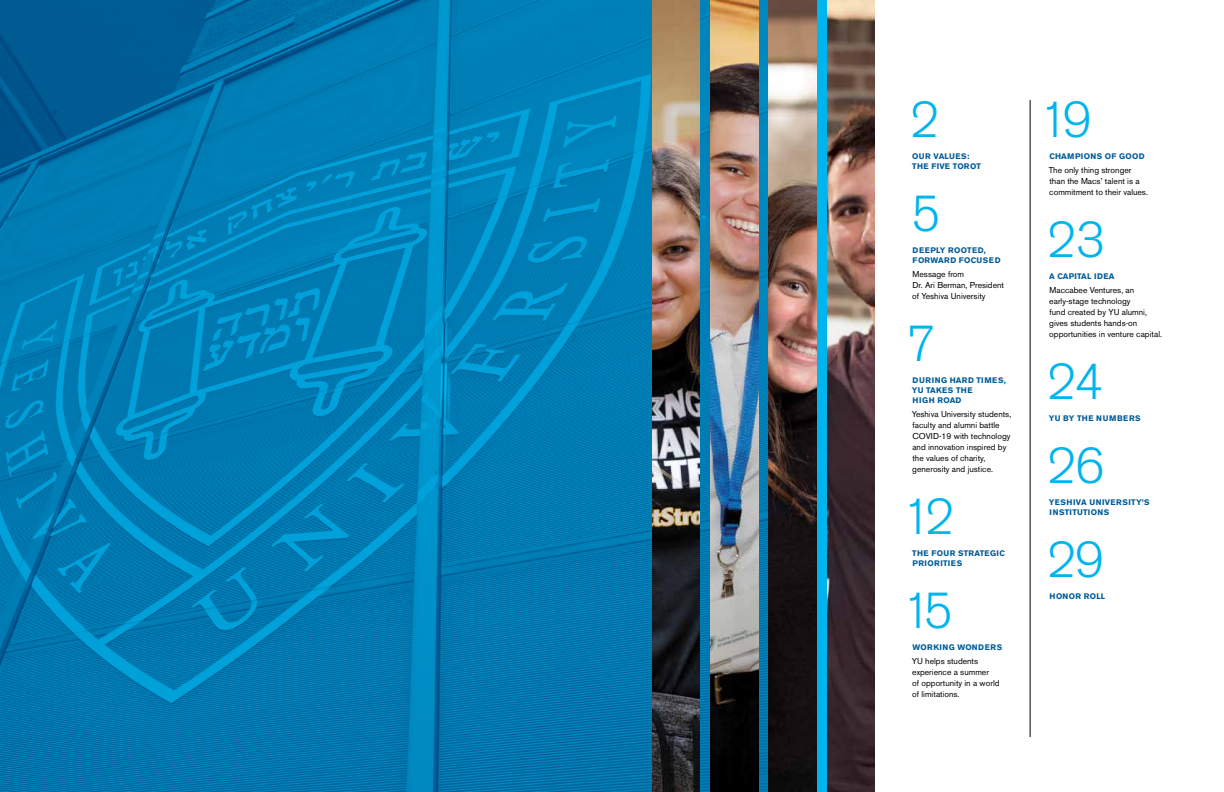
<style>
.page{position:relative;width:1224px;height:792px;background:#fff}
.page>*{position:absolute;margin:0;border:0;box-sizing:border-box;transform-origin:0 0}
.t1{font:300 50px "Akzidenz Grotesk BE";letter-spacing:-.04em;color:#00b4ed}
.t2{font:8.5px/11px "Akzidenz Grotesk BE";color:#000}
.t3{font:700 8px/10px "Akzidenz Grotesk BE";letter-spacing:.03em;color:#005b97}
.t4{font:700 8px/10px "Akzidenz Grotesk BE";letter-spacing:.05em;color:#005b97}
.t5{font:700 8px "Akzidenz Grotesk BE";letter-spacing:.06em;color:#005b97}
.t6{font:700 8px "Akzidenz Grotesk BE";letter-spacing:.07em;color:#005b97}
</style>
<div class="page">
<img style="left:0;top:0;width:769px;height:792px">
<hr style="left:1030px;top:100px;width:1px;height:637px;background:#000">
<img style="left:711px;top:0;width:47px;height:792px">
<img style="left:827px;top:0;width:48px;height:792px">
<img style="left:652px;top:0;width:48px;height:792px">
<img style="left:769px;top:0;width:47px;height:792px">
<h1 class="t1" style="left:910px;top:92px;width:31px">2</h1>
<p class="t3" style="left:912px;top:151px;width:70px">OUR VALUES:<br>THE FIVE TOROT</p>
<h1 class="t1" style="left:911px;top:186px;width:31px">5</h1>
<p class="t3" style="left:913px;top:245px;width:89px">DEEPLY ROOTED,<br>FORWARD FOCUSED</p>
<p class="t2" style="left:912px;top:269px;width:93px">Message from<br>Dr. Ari Berman, President of Yeshiva University</p>
<h1 class="t1" style="left:907px;top:316px;width:31px">7</h1>
<p class="t4" style="left:912px;top:375px;width:95px">DURING HARD TIMES,<br>YU TAKES THE<br>HIGH ROAD</p>
<p class="t2" style="left:912px;top:409px;width:101px">Yeshiva University students, faculty and alumni battle<br>COVID-19 with technology and innovation inspired by the values of charity, generosity and justice.</p>
<h1 class="t1" style="left:902px;top:489px;width:54px">12</h1>
<p class="t3" style="left:912px;top:548px;width:94px">THE FOUR STRATEGIC<br>PRIORITIES</p>
<h1 class="t1" style="left:902px;top:583px;width:52px">15</h1>
<p class="t5" style="left:913px;top:643px;width:91px">WORKING WONDERS</p>
<p class="t2" style="left:912px;top:656px;width:89px">YU helps students experience a summer<br>of opportunity in a world of limitations.</p>
<h1 class="t1" style="left:1039px;top:92px;width:54px">19</h1>
<p class="t3" style="left:1049px;top:151px;width:97px">CHAMPIONS OF GOOD</p>
<p class="t2" style="left:1049px;top:165px;width:101px">The only thing stronger than the Macs’ talent is a commitment to their values.</p>
<h1 class="t1" style="left:1047px;top:212px;width:60px">23</h1>
<p class="t3" style="left:1049px;top:271px;width:67px">A CAPITAL IDEA</p>
<p class="t2" style="left:1049px;top:285px;width:114px">Maccabee Ventures, an early-stage technology<br>fund created by YU alumni, gives students hands-on opportunities in venture capital.</p>
<h1 class="t1" style="left:1047px;top:354px;width:58px">24</h1>
<p class="t6" style="left:1049px;top:414px;width:93px">YU BY THE NUMBERS</p>
<h1 class="t1" style="left:1047px;top:438px;width:59px">26</h1>
<p class="t3" style="left:1049px;top:497px;width:102px">YESHIVA UNIVERSITY’S<br>INSTITUTIONS</p>
<h1 class="t1" style="left:1047px;top:532px;width:59px">29</h1>
<p class="t3" style="left:1050px;top:591px;width:57px">HONOR ROLL</p>
</div>
